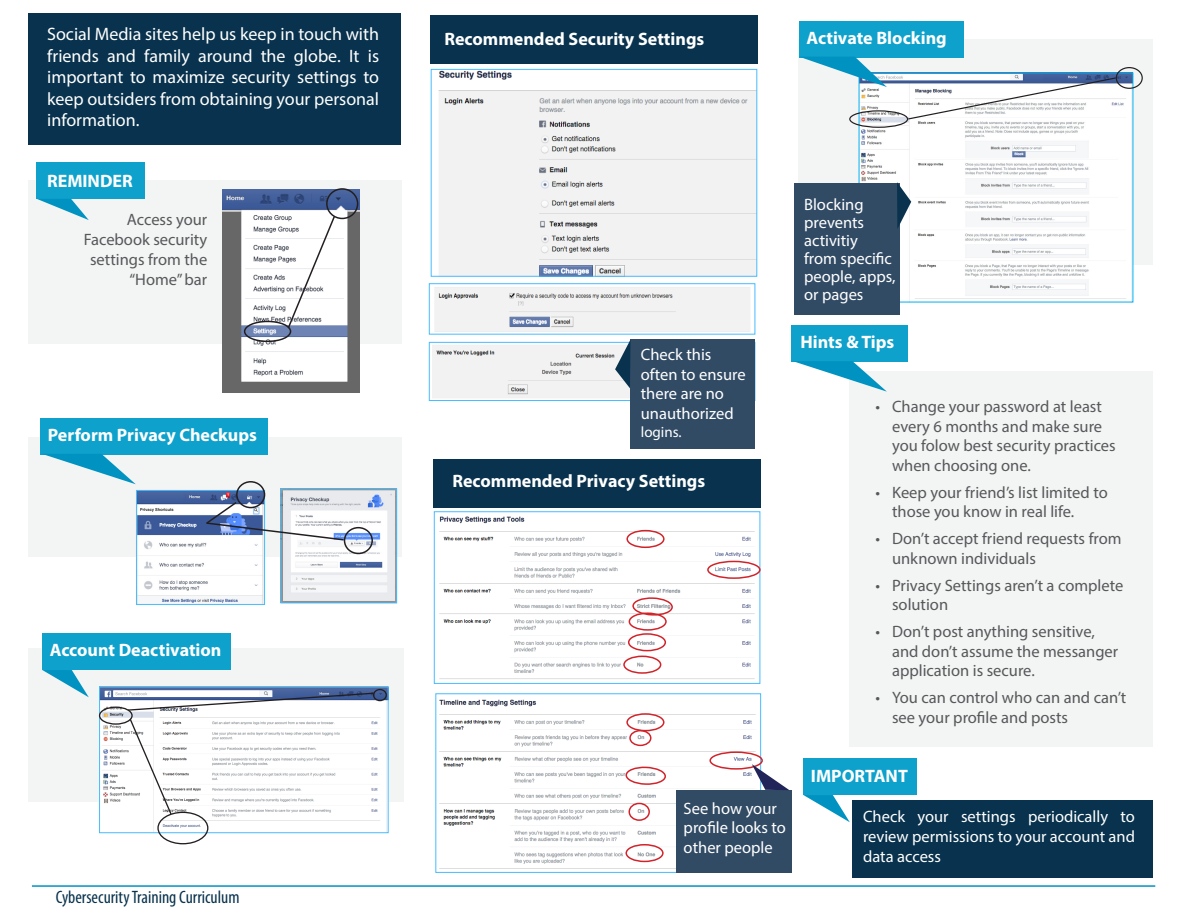
<style>
.page{position:relative;width:1188px;height:918px;background:#fff}
.page>*{position:absolute;margin:0;border:0;box-sizing:border-box;transform-origin:0 0}
.t1{font:18px/21.6px "Myriad Pro";color:#fff;text-align:justify}
.t2{font:700 18px "Myriad Pro";color:#fff}
.t3{font:condensed 18px "Myriad Pro";color:#08324d}
.t4{font:16.5px/19.5px "Myriad Pro";color:#57585a}
.t5{font:16.5px/19.8px "Myriad Pro";color:#fff}
.t6{font:15px "Myriad Pro";color:#fff}
</style>
<div class="page">
<div style="left:799px;top:39px;width:354px;height:226px;background:#f3f4f4"></div>
<div style="left:28px;top:181px;width:374px;height:163px;background:#f3f4f4"></div>
<div style="left:28px;top:437px;width:374px;height:120px;background:#f3f4f4"></div>
<div style="left:28px;top:648px;width:375px;height:154px;background:#f3f4f4"></div>
<div style="left:849px;top:371px;width:304px;height:376px;background:#f3f4f4"></div>
<div style="left:28px;top:13px;width:372px;height:131px;background:#08324d"></div>
<img style="left:861px;top:75px;width:270px;height:225px">
<div style="left:859px;top:73px;width:274px;height:229px;border:1px solid #00aeef"></div>
<div style="left:430px;top:15px;width:328px;height:49px;background:#08324d"></div>
<div style="left:434px;top:460px;width:327px;height:48px;background:#08324d"></div>
<hr style="left:32px;top:885px;width:1123px;height:2px;background:#0093c2">
<div style="left:853px;top:800px;width:300px;height:78px;background:#08324d"></div>
<div style="left:37px;top:162px;width:108px;height:37px;background:#0da1cc"></div>
<div style="left:40px;top:418px;width:228px;height:37px;background:#0da1cc"></div>
<div style="left:42px;top:633px;width:189px;height:37px;background:#0da1cc"></div>
<div style="left:803px;top:758px;width:114px;height:37px;background:#0da1cc"></div>
<svg style="left:37px;top:199px;width:52px;height:21px"></svg>
<svg style="left:45px;top:454px;width:91px;height:30px"></svg>
<svg style="left:42px;top:670px;width:47px;height:27px"></svg>
<svg style="left:803px;top:795px;width:47px;height:27px"></svg>
<img style="left:138px;top:492px;width:125px;height:111px">
<div style="left:136px;top:490px;width:129px;height:115px;border:1px solid #47bcff"></div>
<img style="left:283px;top:491px;width:112px;height:110px">
<div style="left:281px;top:489px;width:116px;height:114px;border:1px solid #47bcff"></div>
<img style="left:438px;top:71px;width:317px;height:203px">
<div style="left:431px;top:69px;width:326px;height:207px;border:1px solid #47bcff"></div>
<img style="left:434px;top:287px;width:316px;height:45px">
<img style="left:439px;top:516px;width:319px;height:163px">
<div style="left:434px;top:512px;width:326px;height:172px;border:1px solid #47bcff"></div>
<img style="left:439px;top:699px;width:320px;height:170px">
<div style="left:436px;top:694px;width:325px;height:179px;border:1px solid #47bcff"></div>
<img style="left:432px;top:345px;width:199px;height:54px">
<div style="left:429px;top:342px;width:326px;height:59px;border:1px solid #47bcff"></div>
<img style="left:101px;top:688px;width:285px;height:143px">
<div style="left:99px;top:686px;width:289px;height:147px;border:1px solid #47bcff"></div>
<img style="left:223px;top:190px;width:137px;height:203px">
<div style="left:236px;top:481px;width:29px;height:27px;border:2px solid #231f20;border-radius:50%"></div>
<div style="left:344px;top:527px;width:29px;height:27px;border:2px solid #231f20;border-radius:50%"></div>
<svg style="left:205px;top:500px;width:140px;height:42px"></svg>
<div style="left:373px;top:689px;width:14px;height:12px;border:1px solid #231f20;border-radius:50%"></div>
<div style="left:157px;top:812px;width:51px;height:32px;border:1px solid #231f20;border-radius:50%"></div>
<div style="left:99px;top:707px;width:34px;height:18px;border:1px solid #231f20;border-radius:50%"></div>
<svg style="left:127px;top:692px;width:248px;height:124px"></svg>
<div style="left:326px;top:188px;width:32px;height:31px;border:2px solid #231f20;border-radius:50%"></div>
<div style="left:244px;top:321px;width:47px;height:21px;border:2px solid #231f20;border-radius:50%"></div>
<svg style="left:286px;top:215px;width:50px;height:115px"></svg>
<div style="left:794px;top:184px;width:105px;height:131px;background:#324b65"></div>
<div style="left:676px;top:790px;width:115px;height:83px;background:#324b65"></div>
<div style="left:631px;top:339px;width:124px;height:109px;background:#324b65"></div>
<svg style="left:615px;top:340px;width:16px;height:48px"></svg>
<svg style="left:897px;top:182px;width:14px;height:47px"></svg>
<div style="left:707px;top:561px;width:54px;height:18px;border:2px solid #d1232a;border-radius:50%"></div>
<div style="left:709px;top:751px;width:54px;height:19px;border:2px solid #d1232a;border-radius:50%"></div>
<div style="left:623px;top:656px;width:38px;height:18px;border:2px solid #d1232a;border-radius:50%"></div>
<div style="left:625px;top:844px;width:39px;height:18px;border:2px solid #d1232a;border-radius:50%"></div>
<div style="left:628px;top:633px;width:38px;height:18px;border:2px solid #d1232a;border-radius:50%"></div>
<div style="left:629px;top:612px;width:38px;height:19px;border:2px solid #d1232a;border-radius:50%"></div>
<div style="left:628px;top:803px;width:22px;height:18px;border:2px solid #d1232a;border-radius:50%"></div>
<div style="left:632px;top:597px;width:41px;height:19px;border:2px solid #d1232a;border-radius:50%"></div>
<div style="left:625px;top:766px;width:41px;height:19px;border:2px solid #d1232a;border-radius:50%"></div>
<div style="left:626px;top:530px;width:39px;height:18px;border:2px solid #d1232a;border-radius:50%"></div>
<div style="left:626px;top:713px;width:39px;height:18px;border:2px solid #d1232a;border-radius:50%"></div>
<div style="left:629px;top:730px;width:23px;height:16px;border:2px solid #d1232a;border-radius:50%"></div>
<svg style="left:752px;top:764px;width:37px;height:26px"></svg>
<div style="left:1116px;top:67px;width:27px;height:22px;border:1px solid #231f20;border-radius:50%"></div>
<svg style="left:907px;top:77px;width:210px;height:43px"></svg>
<div style="left:849px;top:110px;width:59px;height:18px;border:1px solid #231f20;border-radius:50%"></div>
<div style="left:799px;top:21px;width:165px;height:37px;background:#0da1cc"></div>
<div style="left:791px;top:326px;width:117px;height:36px;background:#0da1cc"></div>
<svg style="left:802px;top:57px;width:85px;height:30px"></svg>
<svg style="left:795px;top:361px;width:92px;height:31px"></svg>
<p class="t1" style="left:47px;top:23px;width:334px">Social Media sites help us keep in touch with friends and family around the globe. It is important to maximize security settings to keep outsiders from obtaining your personal information.</p>
<p class="t2" style="left:47px;top:169px;width:87px">REMINDER</p>
<p class="t4" style="left:84px;top:210px;width:125px;text-align:right">Access your<br>Facebook security settings from the “Home” bar</p>
<p class="t2" style="left:48px;top:423px;width:211px">Perform Privacy Checkups</p>
<p class="t2" style="left:50px;top:638px;width:173px">Account Deactivation</p>
<p class="t3" style="left:56px;top:886px;width:185px">Cybersecurity Training Curriculum</p>
<p class="t2" style="left:444px;top:27px;width:261px">Recommended Security Settings</p>
<p class="t2" style="left:806px;top:26px;width:142px">Activate Blocking</p>
<p class="t5" style="left:641px;top:344px;width:106px">Check this often to ensure there are no unauthorized</p>
<p class="t6" style="left:641px;top:423px;width:42px">logins.</p>
<p class="t2" style="left:452px;top:470px;width:254px">Recommended Privacy Settings</p>
<p class="t5" style="left:804px;top:195px;width:93px;line-height:18px">Blocking prevents activitiy<br>from specific people, apps, or pages</p>
<p class="t2" style="left:800px;top:331px;width:95px">Hints &amp; Tips</p>
<p class="t4" style="left:892px;top:397px;width:225px;text-indent:-16px">• Change your password at least every 6 months and make sure you folow best security practices when choosing one.</p>
<p class="t4" style="left:892px;top:482px;width:217px;text-indent:-16px">• Keep your friend’s list limited to those you know in real life.</p>
<p class="t4" style="left:892px;top:529px;width:231px;text-indent:-16px">• Don’t accept friend requests from unknown individuals</p>
<p class="t4" style="left:892px;top:575px;width:233px;text-indent:-16px">• Privacy Settings aren’t a complete solution</p>
<p class="t4" style="left:892px;top:622px;width:228px;text-indent:-16px">• Don’t post anything sensitive, and don’t assume the messanger application is secure.</p>
<p class="t4" style="left:892px;top:688px;width:236px;text-indent:-16px">• You can control who can and can’t see your profile and posts</p>
<p class="t5" style="left:684px;top:798px;width:104px">See how your profile looks to other people</p>
<p class="t2" style="left:811px;top:765px;width:99px">IMPORTANT</p>
<p class="t5" style="left:863px;top:806px;width:273px;text-align:justify">Check your settings periodically to review permissions to your account and data access</p>
</div>
